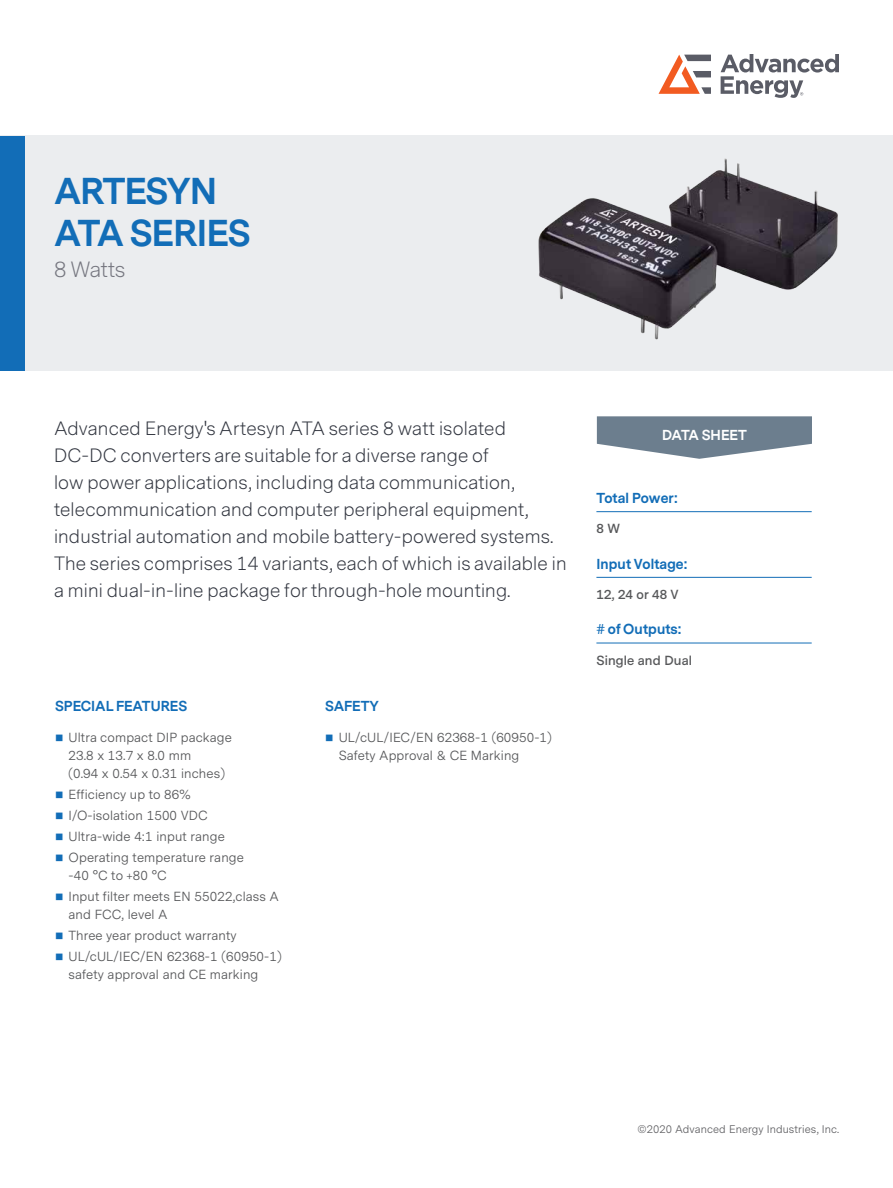
<style>
.page{position:relative;width:893px;height:1188px;background:#fff}
.page>*{position:absolute;margin:0;border:0;box-sizing:border-box;transform-origin:0 0}
.t1{font:700 34.95px/41.8px "Messina Sans";letter-spacing:-.03em;color:#126db7}
.t2{font:300 20.55px "Messina Sans";letter-spacing:-.015em;color:#75767f}
.t3{font:300 18px/27px "Messina Sans";letter-spacing:.01em;color:#323640}
.t4{font:700 13.5px "Messina Sans";color:#126db7}
.t5{font:700 13.5px "Messina Sans";color:#fff}
.t6{font:13.2px/18px "Messina Sans";letter-spacing:.01em;color:#57585a}
.t7{font:600 13.2px "Messina Sans";letter-spacing:.01em;color:#57585a}
.t8{font:11.1px "Messina Sans";letter-spacing:.01em;color:#636366}
.s1{color:#126db7}
</style>
<div class="page">
<div style="left:0;top:136px;width:893px;height:235px;background:#ebedef"></div>
<div style="left:0;top:136px;width:24px;height:235px;background:#126db7"></div>
<svg style="left:597px;top:416px;width:215px;height:43px"></svg>
<hr style="left:596px;top:511px;width:216px;height:1px;background:#126db7">
<hr style="left:596px;top:577px;width:216px;height:1px;background:#126db7">
<hr style="left:596px;top:643px;width:216px;height:1px;background:#126db7">
<img style="left:538px;top:158px;width:300px;height:182px">
<svg style="left:658px;top:55px;width:53px;height:39px"></svg>
<svg style="left:721px;top:54px;width:118px;height:44px"></svg>
<h1 class="t1" style="left:54px;top:171px;width:174px">ARTESYN<br>ATA Series</h1>
<h2 class="t2" style="left:54px;top:256px;width:73px">8 Watts</h2>
<h3 class="t3" style="left:54px;top:415px;width:453px">Advanced Energy's Artesyn ATA series 8 watt isolated</h3>
<p class="t5" style="left:662px;top:425px;width:86px">DATA SHEET</p>
<p class="t3" style="left:54px;top:442px;width:514px">DC-DC converters are suitable for a diverse range of<br>low power applications, including data communication, telecommunication and computer peripheral equipment, industrial automation and mobile battery-powered systems.<br>The series comprises 14 variants, each of which is available in a mini dual-in-line package for through-hole mounting.</p>
<p class="t4" style="left:596px;top:488px;width:83px">Total Power:</p>
<p class="t7" style="left:596px;top:521px;width:25px">8 W</p>
<p class="t4" style="left:596px;top:554px;width:92px">I nput Voltage:</p>
<p class="t7" style="left:596px;top:587px;width:84px">12, 24 or 48 V</p>
<p class="t4" style="left:596px;top:620px;width:86px"># of Outputs:</p>
<p class="t7" style="left:596px;top:652px;width:97px">Single and Dual</p>
<p class="t4" style="left:55px;top:696px;width:134px">SPECIAL FEATURES</p>
<p class="t6" style="left:69px;top:729px;width:165px;text-indent:-14px"><span class="s1">■</span> Ultra compact DIP package<br>23.8 x 13.7 x 8.0 mm<br>(0.94 x 0.54 x 0.31 inches)</p>
<p class="t6" style="left:55px;top:786px;width:137px"><span class="s1">■</span> Efficiency up to 86%</p>
<p class="t6" style="left:55px;top:807px;width:154px"><span class="s1">■</span> I/O-isolation 1500 VDC</p>
<p class="t6" style="left:55px;top:828px;width:171px"><span class="s1">■</span> Ultra-wide 4:1 input range</p>
<p class="t6" style="left:69px;top:849px;width:177px;text-indent:-14px"><span class="s1">■</span> Operating temperature range -40 °C to +80 °C</p>
<p class="t6" style="left:69px;top:888px;width:212px;text-indent:-14px"><span class="s1">■</span> Input filter meets EN 55022,class A and FCC, level A</p>
<p class="t6" style="left:55px;top:927px;width:183px"><span class="s1">■</span> Three year product warranty</p>
<p class="t6" style="left:69px;top:948px;width:215px;text-indent:-14px"><span class="s1">■</span> UL/cUL/IEC/EN 62368-1 (60950-1) safety approval and CE marking</p>
<p class="t4" style="left:325px;top:696px;width:55px">SAFETY</p>
<p class="t6" style="left:339px;top:729px;width:215px;text-indent:-14px"><span class="s1">■</span> UL/cUL/IEC/EN 62368-1 (60950-1)<br>Safety Approval &amp; CE Marking</p>
<p class="t8" style="left:637px;top:1122px;width:203px">©2020 Advanced Energy Industries, Inc.</p>
</div>
